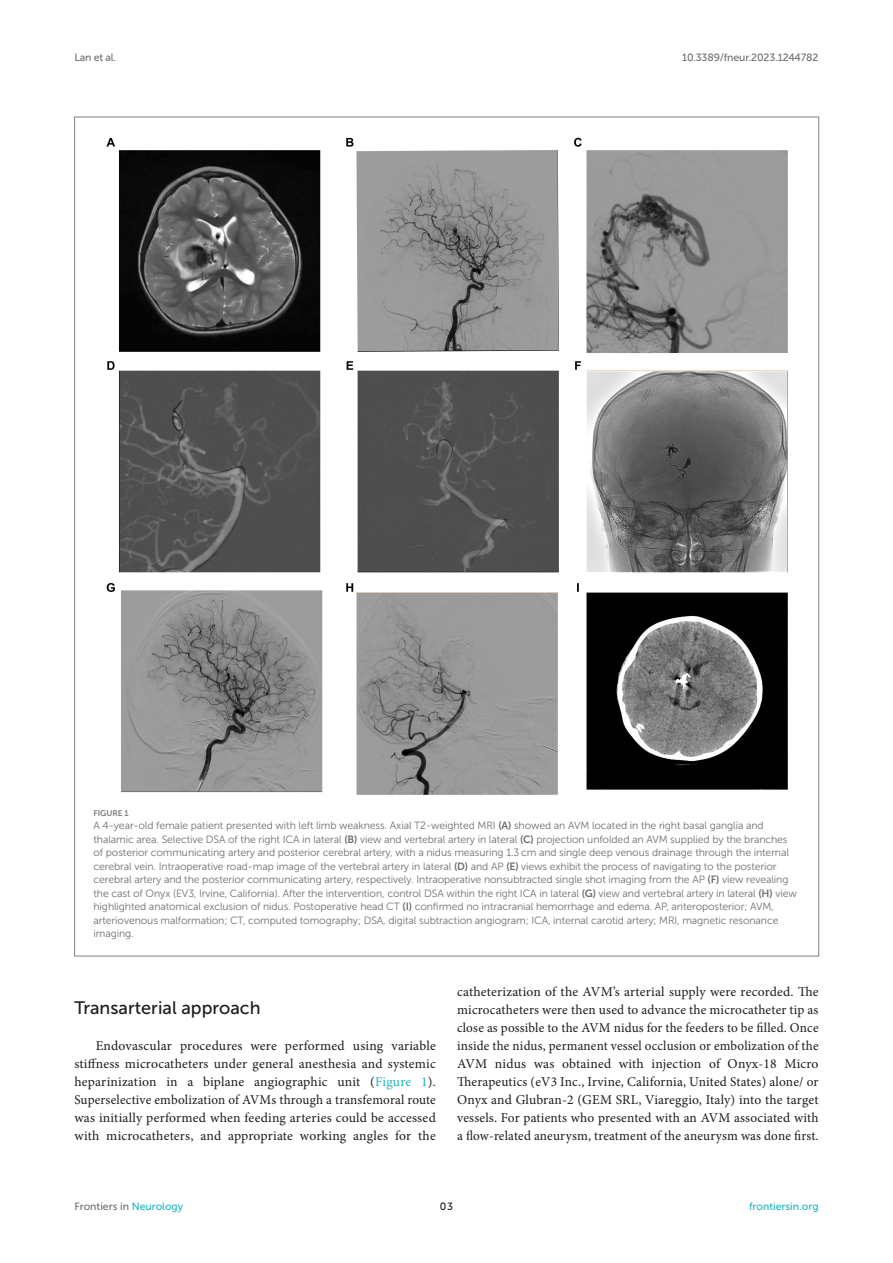
<style>
.page{position:relative;width:893px;height:1263px;background:#fff}
.page>*{position:absolute;margin:0;border:0;box-sizing:border-box;transform-origin:0 0}
.HEAD_2{font:18px "Museo Sans 500";color:#1b1c1b}
.TEXT_FLUSH{font:13.5px/18px "Minion Pro";letter-spacing:.01em;color:#1b1c1b;text-align:justify}
.FIG_LEG{font:10.5px/13.5px "Museo Sans 300";letter-spacing:-.01em;color:#706f70}
.t1{font:10.5px "Museo Sans 500";letter-spacing:-.015em;color:#706f70}
.t2{font:10.5px "Museo Sans 500";color:#1db5c3}
.t3{font:10.5px "Museo Sans 500";color:#1b1c1b}
.FIG_HD{font:8.25px "Museo Sans 700";letter-spacing:-.01em;color:#7e7f7f}
.s1{font-family:"Museo Sans 700"}
.s2{color:#1db5c3}
</style>
<div class="page">
<img style="left:106px;top:137px;width:682px;height:658px">
<p class="t1" style="left:74px;top:51px;width:43px">Lan et al.</p>
<p class="t1" style="left:682px;top:51px;width:138px">10.3389/fneur.2023.1244782</p>
<p class="FIG_HD" style="left:94px;top:808px;width:37px">FIGURE 1</p>
<p class="FIG_LEG" style="left:94px;top:819px;width:705px">A 4-year-old female patient presented with left limb weakness. Axial T2-weighted MRI <span class="s1">(A)</span> showed an AVM located in the right basal ganglia and thalamic area. Selective DSA of the right ICA in lateral <span class="s1">(B)</span> view and vertebral artery in lateral <span class="s1">(C)</span> projection unfolded an AVM supplied by the branches of posterior communicating artery and posterior cerebral artery, with a nidus measuring 1.3 cm and single deep venous drainage through the internal cerebral vein. Intraoperative road-map image of the vertebral artery in lateral <span class="s1">(D)</span> and AP <span class="s1">(E)</span> views exhibit the process of navigating to the posterior cerebral artery and the posterior communicating artery, respectively. Intraoperative nonsubtracted single shot imaging from the AP <span class="s1">(F)</span> view revealing the cast of Onyx (EV3, Irvine, California). After the intervention, control DSA within the right ICA in lateral <span class="s1">(G)</span> view and vertebral artery in lateral <span class="s1">(H)</span> view highlighted anatomical exclusion of nidus. Postoperative head CT <span class="s1">(I)</span> confirmed no intracranial hemorrhage and edema. AP, anteroposterior; AVM, arteriovenous malformation; CT, computed tomography; DSA, digital subtraction angiogram; ICA, internal carotid artery; MRI, magnetic resonance imaging.</p>
<p class="HEAD_2" style="left:74px;top:998px;width:188px">Transarterial approach</p>
<p class="TEXT_FLUSH" style="left:74px;top:1037px;width:363px;text-indent:21px">Endovascular procedures were performed using variable stiffness microcatheters under general anesthesia and systemic heparinization in a biplane angiographic unit (<span class="s2">Figure 1</span>).<br>Superselective embolization of AVMs through a transfemoral route was initially performed when feeding arteries could be accessed with microcatheters, and appropriate working angles for the</p>
<p class="TEXT_FLUSH" style="left:457px;top:983px;width:363px">catheterization of the AVM’s arterial supply were recorded. The microcatheters were then used to advance the microcatheter tip as close as possible to the AVM nidus for the feeders to be filled. Once inside the nidus, permanent vessel occlusion or embolization of the AVM nidus was obtained with injection of Onyx-18 Micro Therapeutics (eV3 Inc., Irvine, California, United States) alone/ or Onyx and Glubran-2 (GEM SRL, Viareggio, Italy) into the target vessels. For patients who presented with an AVM associated with a flow-related aneurysm, treatment of the aneurysm was done first.</p>
<p class="t1" style="left:74px;top:1200px;width:110px">Frontiers in <span class="s2">Neurology</span></p>
<p class="t3" style="left:440px;top:1200px;width:15px">03</p>
<p class="t2" style="left:749px;top:1200px;width:71px">frontiersin.org</p>
</div>
